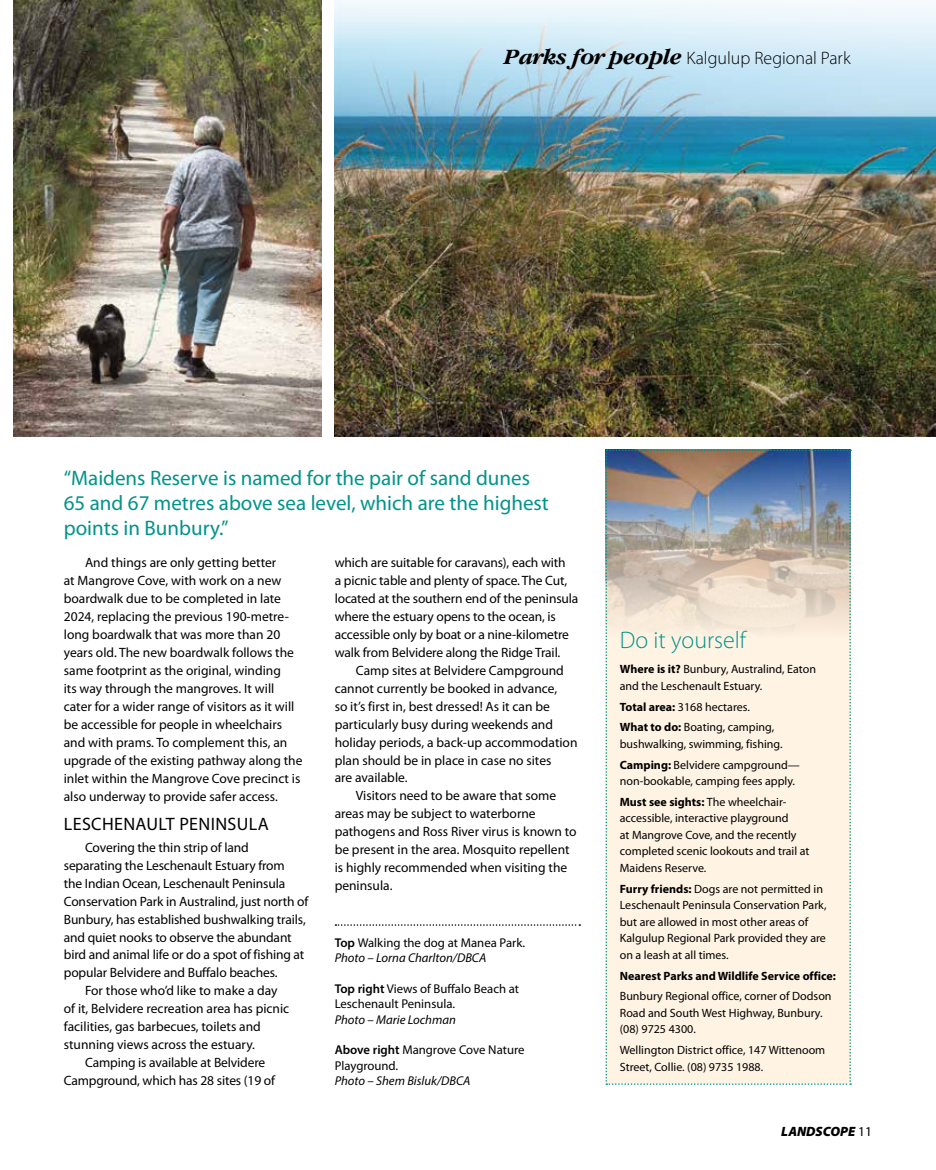
<style>
.page{position:relative;width:936px;height:1170px;background:#fff}
.page>*{position:absolute;margin:0;border:0;box-sizing:border-box;transform-origin:0 0}
.t1{font:300 24px "Myriad Pro";color:#00938a}
.t2{font:21px/25.2px "Myriad Pro";color:#00938a}
.t3{font:300 18px "Myriad Pro";color:#000}
.t4{font:18px "Myriad Pro";letter-spacing:.02em;color:#000}
.t5{font:13.5px/18px "Myriad Pro";color:#000}
.t6{font:italic 900 13.5px "Myriad Pro";color:#000}
.t7{font:12.75px/15.3px "Myriad Pro";color:#000}
.t8{font:italic 12.75px "Myriad Pro";color:#000}
.t9{font:12px/16.5px "Myriad Pro";color:#000}
.t10{font:700 12px "Myriad Pro";color:#000}
.s1{font-family:"Garamond Bold ITC";font-weight:400;font-style:italic;font-size:20.25px}
.s2{font-weight:600}
.s3{font-style:italic}
.s4{font-weight:700}
.s5{font-weight:400;font-style:normal}
</style>
<div class="page">
<img style="left:334px;top:167px;width:601px;height:269px">
<img style="left:334px;top:0;width:601px;height:167px">
<svg style="left:605px;top:449px;width:246px;height:635px;background:#e7ddd2"></svg>
<img style="left:14px;top:0;width:308px;height:436px">
<svg style="left:335px;top:924px;width:245px;height:1px"></svg>
<h3 class="t3" style="left:504px;top:47px;width:348px"><span class="s1">Parks for people</span> Kalgulup Regional Park</h3>
<h2 class="t2" style="left:64px;top:465px;width:486px">“Maidens Reserve is named for the pair of sand dunes<br>65 and 67 metres above sea level, which are the highest points in Bunbury.”</h2>
<p class="t5" style="left:64px;top:553px;width:240px;text-indent:21px">And things are only getting better<br>at Mangrove Cove, with work on a new boardwalk due to be completed in late 2024, replacing the previous 190-metre&shy;long boardwalk that was more than 20 years old. The new boardwalk follows the same footprint as the original, winding<br>its way through the mangroves. It will cater for a wider range of visitors as it will be accessible for people in wheelchairs and with prams. To complement this, an upgrade of the existing pathway along the inlet within the Mangrove Cove precinct is also underway to provide safer access.</p>
<h3 class="t4" style="left:64px;top:812px;width:206px">LESCHENAULT PENINSULA</h3>
<p class="t5" style="left:85px;top:837px;width:165px">Covering the thin strip of land</p>
<p class="t5" style="left:64px;top:855px;width:222px">separating the Leschenault Estuary from</p>
<p class="t5" style="left:64px;top:873px;width:223px">the Indian Ocean, Leschenault Peninsula</p>
<p class="t5" style="left:64px;top:891px;width:246px">Conservation Park in Australind, just north of</p>
<p class="t5" style="left:64px;top:909px;width:243px">Bunbury, has established bushwalking trails,</p>
<p class="t5" style="left:64px;top:927px;width:229px">and quiet nooks to observe the abundant</p>
<p class="t5" style="left:64px;top:945px;width:242px">bird and animal life or do a spot of fishing at</p>
<p class="t5" style="left:64px;top:963px;width:215px">popular Belvidere and Buffalo beaches.</p>
<p class="t5" style="left:85px;top:981px;width:194px">For those who’d like to make a day</p>
<p class="t5" style="left:64px;top:999px;width:227px">of it, Belvidere recreation area has picnic</p>
<p class="t5" style="left:64px;top:1017px;width:198px">facilities, gas barbecues, toilets and</p>
<p class="t5" style="left:64px;top:1035px;width:193px">stunning views across the estuary.</p>
<p class="t5" style="left:85px;top:1053px;width:182px">Camping is available at Belvidere</p>
<p class="t5" style="left:64px;top:1071px;width:213px">Campground, which has 28 sites (19 of</p>
<p class="t5" style="left:334px;top:553px;width:245px">which are suitable for caravans), each with<br>a picnic table and plenty of space. The Cut, located at the southern end of the peninsula where the estuary opens to the ocean, is accessible only by boat or a nine-kilometre walk from Belvidere along the Ridge Trail.</p>
<p class="t5" style="left:356px;top:661px;width:209px">Camp sites at Belvidere Campground</p>
<p class="t5" style="left:334px;top:679px;width:224px">cannot currently be booked in advance,</p>
<p class="t5" style="left:334px;top:697px;width:217px">so it’s first in, best dressed! As it can be</p>
<p class="t5" style="left:334px;top:714px;width:220px">particularly busy during weekends and</p>
<p class="t5" style="left:334px;top:732px;width:244px">holiday periods, a back-up accommodation</p>
<p class="t5" style="left:334px;top:750px;width:218px">plan should be in place in case no sites</p>
<p class="t5" style="left:334px;top:768px;width:74px">are available.</p>
<p class="t5" style="left:356px;top:786px;width:202px">Visitors need to be aware that some</p>
<p class="t5" style="left:334px;top:804px;width:202px">areas may be subject to waterborne</p>
<p class="t5" style="left:334px;top:822px;width:243px">pathogens and Ross River virus is known to</p>
<p class="t5" style="left:334px;top:840px;width:236px">be present in the area. Mosquito repellent</p>
<p class="t5" style="left:334px;top:858px;width:234px">is highly recommended when visiting the</p>
<p class="t5" style="left:334px;top:876px;width:59px">peninsula.</p>
<p class="t7" style="left:334px;top:934px;width:192px"><span class="s2">Top</span> Walking the dog at Manea Park.<br><span class="s3">Photo – Lorna Charlton/DBCA</span></p>
<p class="t7" style="left:334px;top:980px;width:186px"><span class="s2">Top right</span> Views of Buffalo Beach at<br>Leschenault Peninsula.</p>
<p class="t8" style="left:334px;top:1011px;width:123px">Photo – Marie Lochman</p>
<p class="t7" style="left:334px;top:1041px;width:191px"><span class="s2">Above right</span> Mangrove Cove Nature<br>Playground.</p>
<p class="t8" style="left:334px;top:1072px;width:137px">Photo – Shem Bisluk/DBCA</p>
<h1 class="t1" style="left:619px;top:626px;width:128px">Do it yourself</h1>
<p class="t9" style="left:619px;top:661px;width:198px"><span class="s4">Where is it?</span> Bunbury, Australind, Eaton and the Leschenault Estuary.</p>
<p class="t9" style="left:619px;top:696px;width:156px;line-height:20.7px"><span class="s4">Total area:</span> 3168 hectares.<br><span class="s4">What to do:</span> Boating, camping,</p>
<p class="t9" style="left:619px;top:733px;width:181px;line-height:20.7px">bushwalking, swimming, fishing.<br><span class="s4">Camping:</span> Belvidere campground—</p>
<p class="t9" style="left:619px;top:770px;width:177px;line-height:20.7px">non-bookable, camping fees apply.<br><span class="s4">Must see sights:</span> The wheelchair-</p>
<p class="t9" style="left:619px;top:810px;width:191px">accessible, interactive playground<br>at Mangrove Cove, and the recently completed scenic lookouts and trail at<br>Maidens Reserve.</p>
<p class="t9" style="left:619px;top:880px;width:208px"><span class="s4">Furry friends:</span> Dogs are not permitted in Leschenault Peninsula Conservation Park, but are allowed in most other areas of Kalgulup Regional Park provided they are on a leash at all times.</p>
<p class="t10" style="left:619px;top:967px;width:217px">Nearest Parks and Wildlife Service office:</p>
<p class="t9" style="left:619px;top:987px;width:213px">Bunbury Regional office, corner of Dodson<br>Road and South West Highway, Bunbury. (08) 9725 4300.</p>
<p class="t9" style="left:619px;top:1041px;width:207px">Wellington District office, 147 Wittenoom<br>Street, Collie. (08) 9735 1988.</p>
<p class="t6" style="left:781px;top:1122px;width:92px">LANDSCOPE <span class="s5">11</span></p>
</div>
